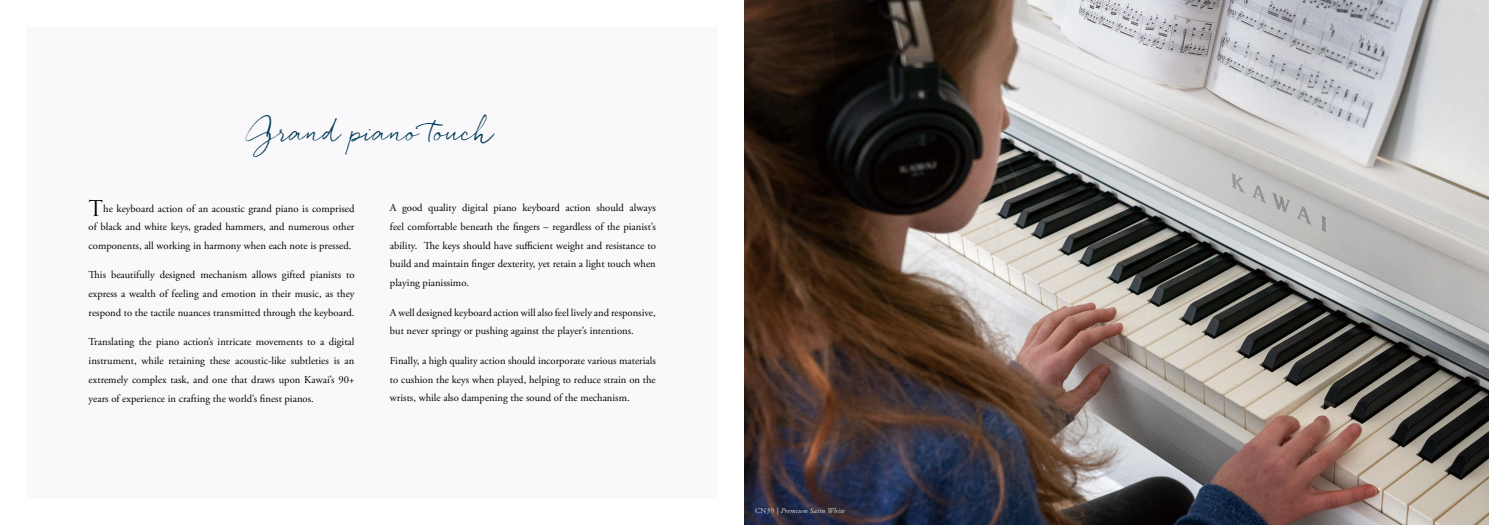
<style>
.page{position:relative;width:1489px;height:525px;background:#fff}
.page>*{position:absolute;margin:0;border:0;box-sizing:border-box;transform-origin:0 0}
.t1{font:27.5px "Quickpen";letter-spacing:-.01em;color:#003856;scale:.9 1}
.t2{font:10.62px/18.8px "Adobe Garamond Pro";color:#000;text-align:justify}
.t3{font:italic 7.5px "Adobe Garamond Pro";letter-spacing:.025em;color:#dcdddd}
.s1{font-family:"Trajan Pro";font-size:21.25px}
.s2{font-style:normal}
</style>
<div class="page">
<img style="left:744px;top:0;width:744px;height:524px">
<div style="left:27px;top:27px;width:691px;height:471px;background:#f9f9fb"></div>
<h1 class="t1" style="left:250px;top:116px;width:273px">Grand piano touch</h1>
<p class="t2" style="left:89px;top:199px;width:267px"><span class="s1">T</span>he keyboard action of an acoustic grand piano is comprised of black and white keys, graded hammers, and numerous other components, all working in harmony when each note is pressed.</p>
<p class="t2" style="left:89px;top:266px;width:267px">This beautifully designed mechanism allows gifted pianists to express a wealth of feeling and emotion in their music, as they respond to the tactile nuances transmitted through the keyboard.</p>
<p class="t2" style="left:89px;top:333px;width:267px">Translating the piano action’s intricate movements to a digital instrument, while retaining these acoustic-like subtleties is an extremely complex task, and one that draws upon Kawai’s 90+ years of experience in crafting the world’s finest pianos.</p>
<p class="t2" style="left:390px;top:198px;width:267px">A good quality digital piano keyboard action should always feel comfortable beneath the fingers – regardless of the pianist’s ability. The keys should have sufficient weight and resistance to build and maintain finger dexterity, yet retain a light touch when playing pianissimo.</p>
<p class="t2" style="left:390px;top:303px;width:267px">A well designed keyboard action will also feel lively and responsive, but never springy or pushing against the player’s intentions.</p>
<p class="t2" style="left:390px;top:351px;width:267px">Finally, a high quality action should incorporate various materials to cushion the keys when played, helping to reduce strain on the wrists, while also dampening the sound of the mechanism.</p>
<p class="t3" style="left:755px;top:506px;width:91px"><span class="s2">CN39</span> | Premium Satin White</p>
</div>
